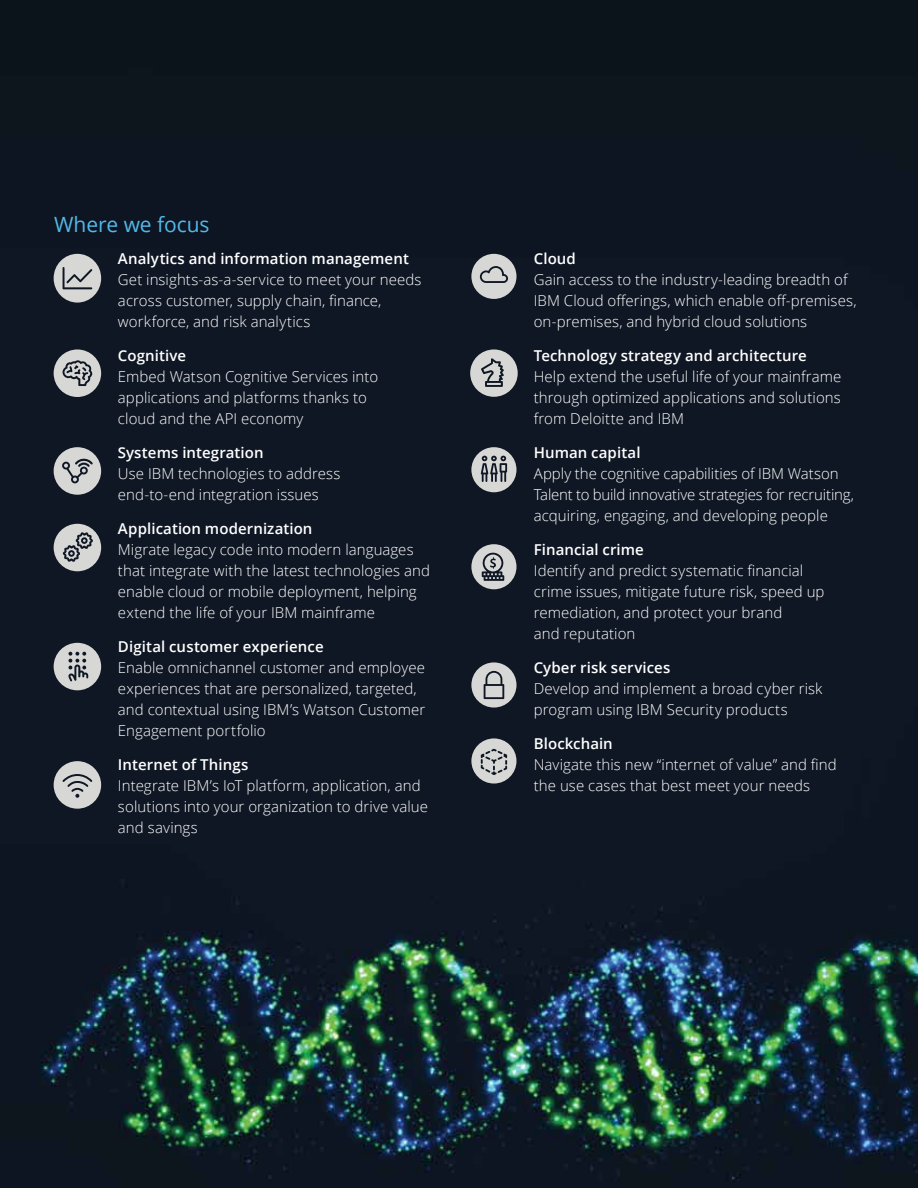
<style>
.page{position:relative;width:918px;height:1188px;background:#fff}
.page>*{position:absolute;margin:0;border:0;box-sizing:border-box;transform-origin:0 0}
.t1{font:21px "Open Sans";letter-spacing:-.005em;color:#52b9e9}
.t2{font:300 15px/21px "Open Sans";letter-spacing:.005em;color:#fff}
.t3{font:600 15px "Open Sans";letter-spacing:.005em;color:#fff}
</style>
<div class="page">
<img style="left:0;top:0;width:918px;height:1188px">
<svg style="left:54px;top:643px;width:47px;height:47px;background:#9c9fa1"></svg>
<svg style="left:471px;top:738px;width:46px;height:46px;background:#969a9c"></svg>
<svg style="left:471px;top:254px;width:46px;height:45px;background:#9c9fa1"></svg>
<svg style="left:471px;top:544px;width:46px;height:45px;background:#8c9094"></svg>
<svg style="left:471px;top:662px;width:46px;height:46px;background:#94979a"></svg>
<svg style="left:54px;top:447px;width:47px;height:48px;background:#999c9f"></svg>
<svg style="left:54px;top:524px;width:47px;height:47px;background:#96999c"></svg>
<svg style="left:471px;top:447px;width:46px;height:45px;background:#8b8f92"></svg>
<svg style="left:54px;top:254px;width:47px;height:49px;background:#9da0a2"></svg>
<svg style="left:54px;top:761px;width:47px;height:48px;background:#9ea1a3"></svg>
<svg style="left:470px;top:349px;width:48px;height:48px;background:#94979a"></svg>
<svg style="left:54px;top:349px;width:47px;height:48px;background:#95989b"></svg>
<h1 class="t1" style="left:54px;top:210px;width:157px">Where we focus</h1>
<p class="t3" style="left:118px;top:249px;width:292px">Analytics and information management</p>
<p class="t2" style="left:118px;top:269px;width:305px">Get insights-as-a-service to meet your needs across customer, supply chain, finance, workforce, and risk analytics</p>
<p class="t3" style="left:118px;top:346px;width:70px">Cognitive</p>
<p class="t2" style="left:118px;top:366px;width:262px">Embed Watson Cognitive Services into applications and platforms thanks to cloud and the API economy</p>
<p class="t3" style="left:118px;top:443px;width:147px">Systems integration</p>
<p class="t2" style="left:118px;top:463px;width:224px">Use IBM technologies to address end-to-end integration issues</p>
<p class="t3" style="left:118px;top:519px;width:196px">Application modernization</p>
<p class="t2" style="left:118px;top:539px;width:314px">Migrate legacy code into modern languages that integrate with the latest technologies and enable cloud or mobile deployment, helping extend the life of your IBM mainframe</p>
<p class="t3" style="left:118px;top:637px;width:207px">Digital customer experience</p>
<p class="t2" style="left:118px;top:657px;width:309px">Enable omnichannel customer and employee experiences that are personalized, targeted, and contextual using IBM’s Watson Customer Engagement portfolio</p>
<p class="t3" style="left:118px;top:755px;width:132px">Internet of Things</p>
<p class="t2" style="left:118px;top:775px;width:312px">Integrate IBM’s IoT platform, application, and solutions into your organization to drive value and savings</p>
<p class="t3" style="left:534px;top:249px;width:44px">Cloud</p>
<p class="t2" style="left:534px;top:269px;width:324px">Gain access to the industry-leading breadth of<br>IBM Cloud offerings, which enable off-premises, on-premises, and hybrid cloud solutions</p>
<p class="t3" style="left:534px;top:346px;width:275px">Technology strategy and architecture</p>
<p class="t2" style="left:534px;top:366px;width:309px;text-align:justify">Help extend the useful life of your mainframe through optimized applications and solutions from Deloitte and IBM</p>
<p class="t3" style="left:534px;top:443px;width:108px">Human capital</p>
<p class="t2" style="left:534px;top:463px;width:322px">Apply the cognitive capabilities of IBM Watson<br>Talent to build innovative strategies for recruiting, acquiring, engaging, and developing people</p>
<p class="t3" style="left:534px;top:540px;width:112px">Financial crime</p>
<p class="t2" style="left:534px;top:560px;width:292px">Identify and predict systematic financial crime issues, mitigate future risk, speed up remediation, and protect your brand<br>and reputation</p>
<p class="t3" style="left:534px;top:658px;width:138px">Cyber risk services</p>
<p class="t2" style="left:534px;top:678px;width:290px">Develop and implement a broad cyber risk program using IBM Security products</p>
<p class="t3" style="left:534px;top:734px;width:81px">Blockchain</p>
<p class="t2" style="left:534px;top:754px;width:305px">Navigate this new “internet of value” and find the use cases that best meet your needs</p>
</div>
